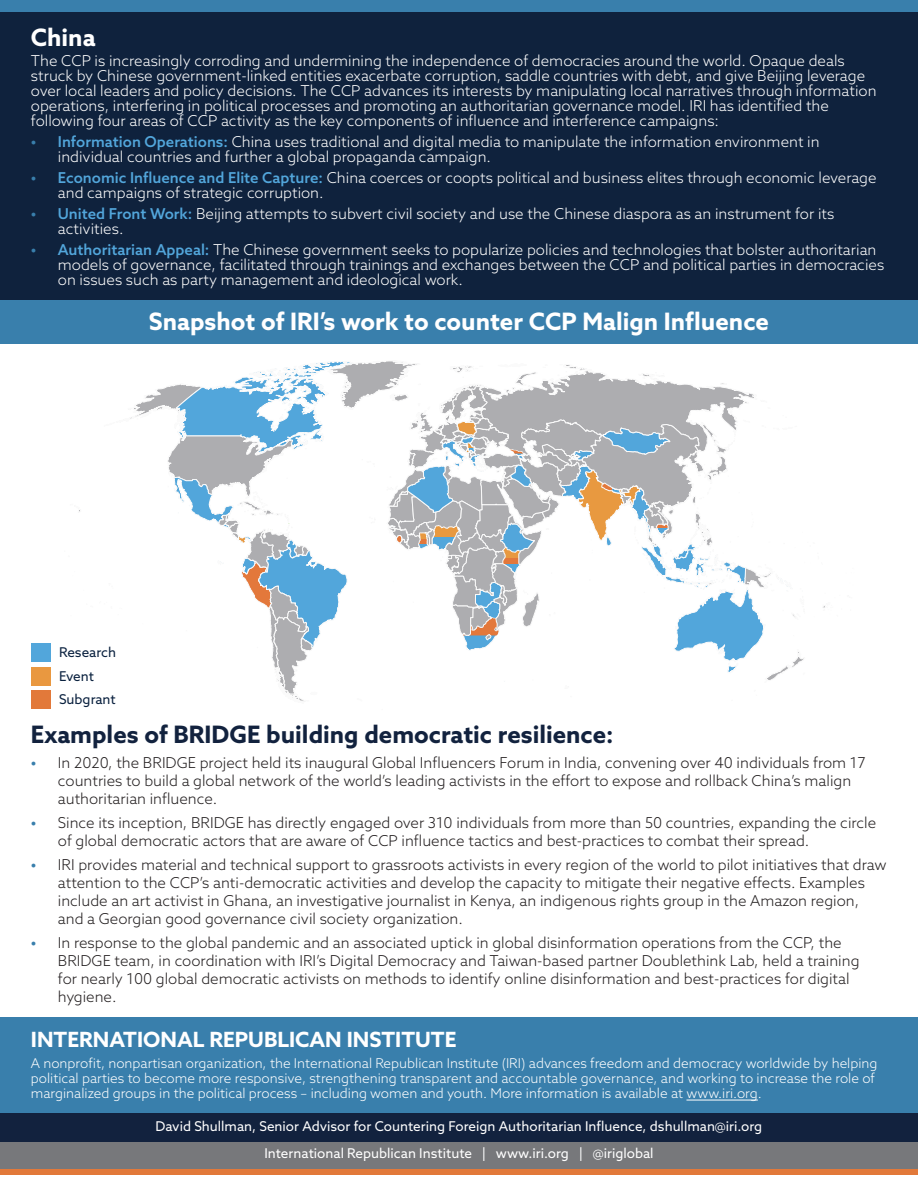
<style>
.page{position:relative;width:918px;height:1188px;background:#fff}
.page>*{position:absolute;margin:0;border:0;box-sizing:border-box;transform-origin:0 0}
.Header_2_IRI{font:700 24px "Azo Sans";color:#fff}
.Header_2_IRI-2{font:700 24px "Azo Sans";color:#12223e}
.Header_2_IRI-3{font:700 21px "Azo Sans";color:#fff}
.Paragraph_Style_IRI{font:300 15px/15px "Azo Sans";color:#fff}
.t1{font:300 15px/18px "Azo Sans";color:#231f20}
.Paragraph_Style_IRI-2{font:300 13.5px/15px "Azo Sans";color:#fff}
.t2{font:13.5px "Azo Sans";color:#fff}
.Paragraph_Style_IRI-3{font:13.5px "Azo Sans";color:#0a213f}
.s1{font-weight:700;color:#397fac}
.s2{font-weight:500;color:#52a6db}
</style>
<div class="page">
<div style="left:0;top:12px;width:918px;height:289px;background:#0f223d"></div>
<div style="left:0;top:0;width:918px;height:12px;background:#397fac"></div>
<div style="left:0;top:301px;width:918px;height:43px;background:#397fac"></div>
<div style="left:0;top:1017px;width:918px;height:96px;background:#397fac"></div>
<div style="left:0;top:1141px;width:918px;height:28px;background:#77787b"></div>
<div style="left:0;top:1113px;width:918px;height:28px;background:#12223e"></div>
<div style="left:0;top:1169px;width:918px;height:6px;background:#e2793a"></div>
<hr style="left:686px;top:1100px;width:72px;height:1px;background:#fff">
<svg style="left:79px;top:361px;width:746px;height:340px"></svg>
<div style="left:32px;top:691px;width:19px;height:18px;background:#e2793a"></div>
<div style="left:32px;top:667px;width:19px;height:18px;background:#e99840"></div>
<div style="left:32px;top:644px;width:19px;height:18px;background:#52a6db"></div>
<p class="Header_2_IRI" style="left:31px;top:21px;width:66px">China</p>
<p class="Paragraph_Style_IRI" style="left:31px;top:53px;width:847px">The CCP is increasingly corroding and undermining the independence of democracies around the world. Opaque deals struck by Chinese government-linked entities exacerbate corruption, saddle countries with debt, and give Beijing leverage over local leaders and policy decisions. The CCP advances its interests by manipulating local narratives through information operations, interfering in political processes and promoting an authoritarian governance model. IRI has identified the following four areas of CCP activity as the key components of influence and interference campaigns:</p>
<p class="Paragraph_Style_IRI" style="left:58px;top:134px;width:763px;text-indent:-27px"><span class="s1">•</span> <span class="s2">Information Operations:</span> China uses traditional and digital media to manipulate the information environment in individual countries and further a global propaganda campaign.</p>
<p class="Paragraph_Style_IRI" style="left:58px;top:170px;width:820px;text-indent:-27px"><span class="s1">•</span> <span class="s2">Economic Influence and Elite Capture:</span> China coerces or coopts political and business elites through economic leverage and campaigns of strategic corruption.</p>
<p class="Paragraph_Style_IRI" style="left:58px;top:206px;width:778px;text-indent:-27px"><span class="s1">•</span> <span class="s2">United Front Work:</span> Beijing attempts to subvert civil society and use the Chinese diaspora as an instrument for its activities.</p>
<p class="Paragraph_Style_IRI" style="left:58px;top:242px;width:828px;text-indent:-27px"><span class="s1">•</span> <span class="s2">Authoritarian Appeal:</span> The Chinese government seeks to popularize policies and technologies that bolster authoritarian models of governance, facilitated through trainings and exchanges between the CCP and political parties in democracies on issues such as party management and ideological work.</p>
<p class="Header_2_IRI" style="left:149px;top:305px;width:622px">Snapshot of IRI’s work to counter CCP Malign Influence</p>
<p class="Paragraph_Style_IRI-3" style="left:59px;top:644px;width:59px">Research</p>
<p class="Paragraph_Style_IRI-3" style="left:59px;top:667px;width:37px">Event</p>
<p class="Paragraph_Style_IRI-3" style="left:59px;top:691px;width:58px">Subgrant</p>
<p class="Header_2_IRI-2" style="left:31px;top:719px;width:584px">Examples of BRIDGE building democratic resilience:</p>
<p class="t1" style="left:58px;top:754px;width:809px;text-indent:-27px"><span class="s1">•</span> In 2020, the BRIDGE project held its inaugural Global Influencers Forum in India, convening over 40 individuals from 17 countries to build a global network of the world’s leading activists in the effort to expose and rollback China’s malign authoritarian influence.</p>
<p class="t1" style="left:58px;top:814px;width:820px;text-indent:-27px"><span class="s1">•</span> Since its inception, BRIDGE has directly engaged over 310 individuals from more than 50 countries, expanding the circle of global democratic actors that are aware of CCP influence tactics and best-practices to combat their spread.</p>
<p class="t1" style="left:58px;top:856px;width:830px;text-indent:-27px"><span class="s1">•</span> IRI provides material and technical support to grassroots activists in every region of the world to pilot initiatives that draw attention to the CCP’s anti-democratic activities and develop the capacity to mitigate their negative effects. Examples include an art activist in Ghana, an investigative journalist in Kenya, an indigenous rights group in the Amazon region, and a Georgian good governance civil society organization.</p>
<p class="t1" style="left:58px;top:934px;width:803px;text-indent:-27px"><span class="s1">•</span> In response to the global pandemic and an associated uptick in global disinformation operations from the CCP, the BRIDGE team, in coordination with IRI’s Digital Democracy and Taiwan-based partner Doublethink Lab, held a training for nearly 100 global democratic activists on methods to identify online disinformation and best-practices for digital hygiene.</p>
<p class="Header_2_IRI-3" style="left:31px;top:1025px;width:427px">INTERNATIONAL REPUBLICAN INSTITUTE</p>
<p class="Paragraph_Style_IRI-2" style="left:31px;top:1056px;width:848px">A nonprofit, nonpartisan organization, the International Republican Institute (IRI) advances freedom and democracy worldwide by helping political parties to become more responsive, strengthening transparent and accountable governance, and working to increase the role of marginalized groups in the political process – including women and youth. More information is available at www.iri.org.</p>
<p class="t2" style="left:156px;top:1118px;width:608px">David Shullman, Senior Advisor for Countering Foreign Authoritarian Influence, dshullman@iri.org</p>
<p class="t2" style="left:264px;top:1145px;width:391px">International Republican Institute | www.iri.org | @iriglobal</p>
</div>
